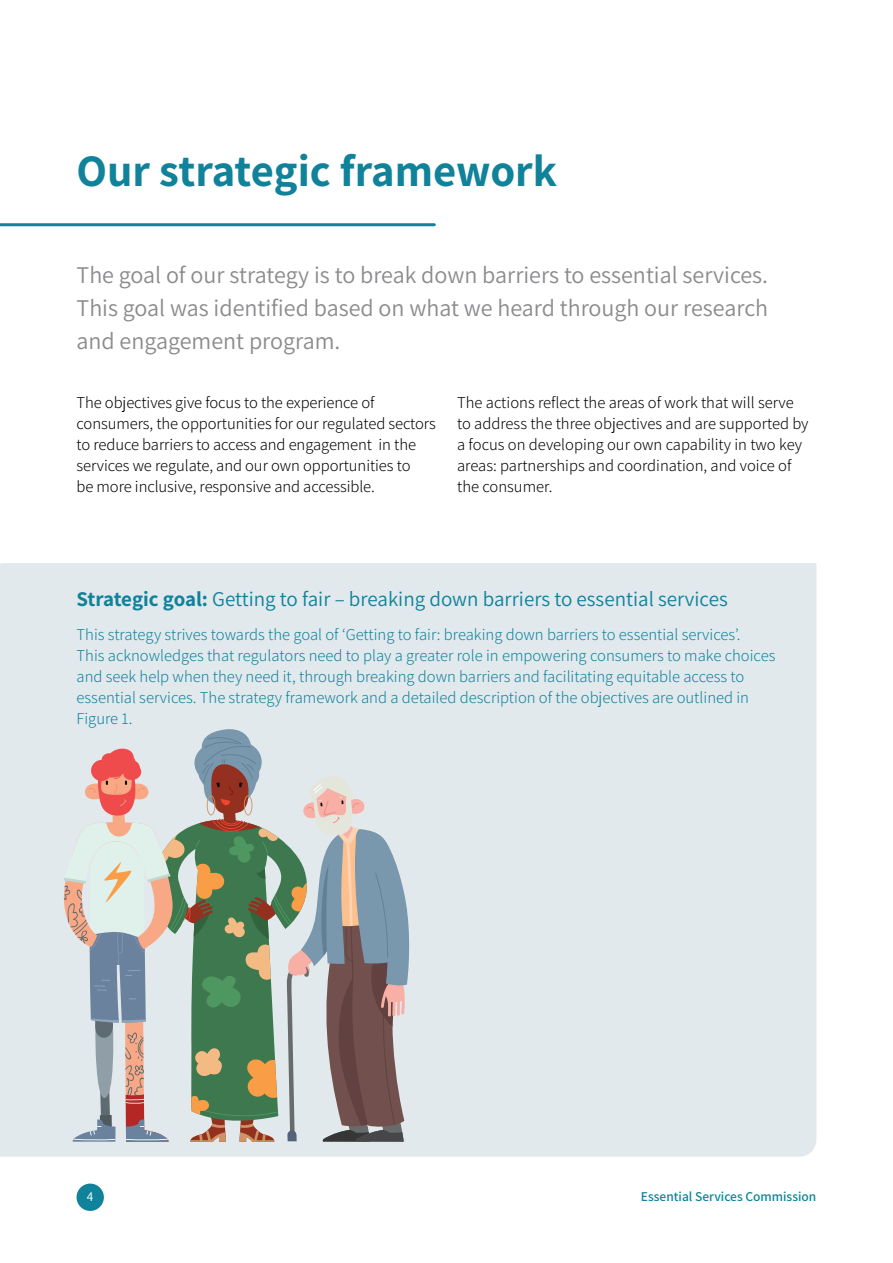
<style>
.page{position:relative;width:893px;height:1263px;background:#fff}
.page>*{position:absolute;margin:0;border:0;box-sizing:border-box;transform-origin:0 0}
.t1{font:700 45px "Assistant";color:#10829a}
.t2{font:200 24px/33px "Assistant";color:#8c8a8d;text-align:justify}
.t3{font:200 21px "Assistant";color:#10829a}
.t4{font:300 16.5px/21px "Assistant";letter-spacing:-.005em;color:#000}
.t5{font:300 16.5px/21px "Assistant";color:#10829a}
.t6{font:600 13.5px "Assistant";color:#10829a}
.t7{font:200 13.5px "Assistant";color:#fff}
.s1{font-weight:700}
</style>
<div class="page">
<div style="left:77px;top:1183px;width:27px;height:28px;background:#10829a;border-radius:50%"></div>
<hr style="left:0;top:223px;width:434px;height:3px;background:#10829a">
<div style="left:0;top:563px;width:816px;height:594px;background:#e1e9ed"></div>
<svg style="left:64px;top:728px;width:345px;height:414px;background:#afb2ab"></svg>
<h1 class="t1" style="left:77px;top:140px;width:482px">Our strategic framework</h1>
<h2 class="t2" style="left:77px;top:257px;width:693px">The goal of our strategy is to break down barriers to essential services.<br>This goal was identified based on what we heard through our research and engagement program.</h2>
<p class="t4" style="left:77px;top:391px;width:361px">The objectives give focus to the experience of consumers, the opportunities for our regulated sectors to reduce barriers to access and engagement in the services we regulate, and our own opportunities to<br>be more inclusive, responsive and accessible.</p>
<p class="t4" style="left:457px;top:391px;width:353px">The actions reflect the areas of work that will serve to address the three objectives and are supported by a focus on developing our own capability in two key areas: partnerships and coordination, and voice of the consumer.</p>
<p class="t3" style="left:77px;top:584px;width:653px"><span class="s1">Strategic goal:</span> Getting to fair – breaking down barriers to essential services</p>
<p class="t5" style="left:77px;top:623px;width:700px">This strategy strives towards the goal of ‘Getting to fair: breaking down barriers to essential services’.<br>This acknowledges that regulators need to play a greater role in empowering consumers to make choices and seek help when they need it, through breaking down barriers and facilitating equitable access to essential services. The strategy framework and a detailed description of the objectives are outlined in Figure 1.</p>
<p class="t7" style="left:87px;top:1188px;width:8px">4</p>
<p class="t6" style="left:641px;top:1187px;width:177px">Essential Services Commission</p>
</div>
